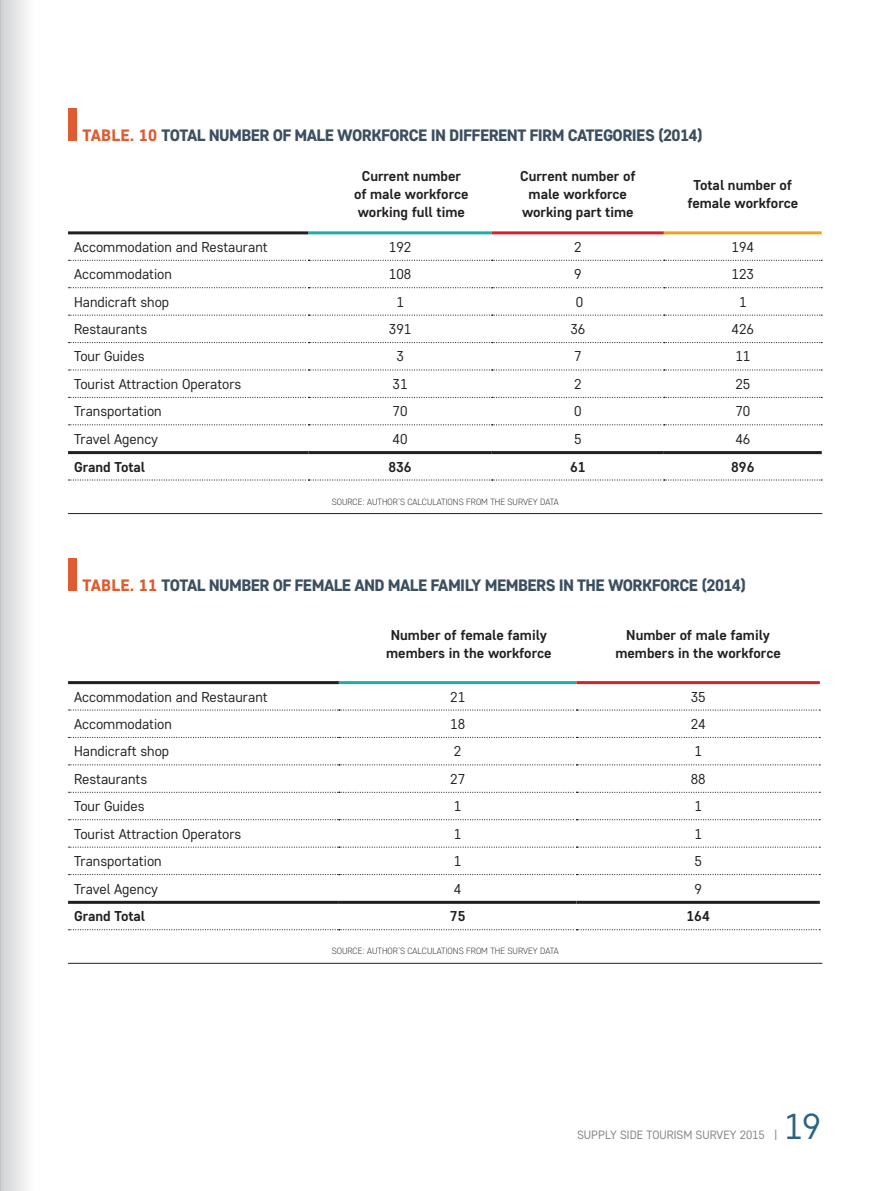
<style>
.page{position:relative;width:872px;height:1191px;background:#fff}
.page>*{position:absolute;margin:0;border:0;box-sizing:border-box;transform-origin:0 0}
.t1{font:36px "Core Sans D35";color:#2b6580}
.t2{font:800 16.5px "Core Sans D65";letter-spacing:-.035em;color:#3c4f60}
.t3{font:14.25px "Core Sans D35";color:#231f20}
.t4{font:700 14.25px/18px "Core Sans D55";color:#231f20;text-align:center}
.t5{font:12px "Core Sans D35";color:#808285}
.t6{font:300 9px "Core Sans D25";color:#231f20}
.s1{color:#dd5c32}
</style>
<div class="page">
<div style="left:0;top:0;width:36px;height:1191px;background:linear-gradient(to right,#d0d1d3,#fff)"></div>
<hr style="left:0;top:0;width:1px;height:1191px;background:#bcbdc0">
<hr style="left:68px;top:513px;width:754px;height:1px;background:#231f20">
<div style="left:68px;top:108px;width:9px;height:33px;background:#dd5c32"></div>
<hr style="left:68px;top:231px;width:240px;height:3px;background:#231f20">
<hr style="left:308px;top:231px;width:184px;height:3px;background:#20aaac">
<hr style="left:492px;top:231px;width:172px;height:3px;background:#d1232a">
<svg style="left:69px;top:260px;width:753px;height:1px"></svg>
<svg style="left:69px;top:287px;width:753px;height:1px"></svg>
<svg style="left:69px;top:314px;width:753px;height:2px"></svg>
<svg style="left:69px;top:342px;width:753px;height:1px"></svg>
<svg style="left:69px;top:369px;width:753px;height:1px"></svg>
<svg style="left:69px;top:397px;width:753px;height:1px"></svg>
<svg style="left:69px;top:424px;width:753px;height:1px"></svg>
<svg style="left:69px;top:479px;width:753px;height:1px"></svg>
<hr style="left:68px;top:451px;width:240px;height:3px;background:#231f20">
<hr style="left:308px;top:451px;width:184px;height:3px;background:#231f20">
<hr style="left:492px;top:451px;width:172px;height:3px;background:#231f20">
<hr style="left:664px;top:451px;width:157px;height:3px;background:#231f20">
<hr style="left:664px;top:231px;width:157px;height:3px;background:#eaa420">
<hr style="left:68px;top:963px;width:754px;height:1px;background:#231f20">
<div style="left:68px;top:558px;width:9px;height:32px;background:#dd5c32"></div>
<hr style="left:68px;top:681px;width:271px;height:3px;background:#231f20">
<hr style="left:339px;top:681px;width:237px;height:3px;background:#20aaac">
<hr style="left:576px;top:681px;width:243px;height:3px;background:#d1232a">
<svg style="left:69px;top:709px;width:751px;height:1px"></svg>
<svg style="left:69px;top:737px;width:751px;height:1px"></svg>
<svg style="left:69px;top:764px;width:751px;height:1px"></svg>
<svg style="left:69px;top:791px;width:751px;height:2px"></svg>
<svg style="left:69px;top:819px;width:751px;height:1px"></svg>
<svg style="left:69px;top:846px;width:751px;height:1px"></svg>
<svg style="left:69px;top:874px;width:751px;height:1px"></svg>
<svg style="left:69px;top:929px;width:751px;height:1px"></svg>
<hr style="left:68px;top:900px;width:271px;height:3px;background:#231f20">
<hr style="left:339px;top:900px;width:237px;height:3px;background:#231f20">
<hr style="left:576px;top:900px;width:243px;height:3px;background:#231f20">
<p class="t2" style="left:83px;top:124px;width:621px"><span class="s1">TABLE. 10</span> TOTAL NUMBER OF MALE WORKFORCE IN DIFFERENT FIRM CATEGORIES (2014)</p>
<p class="t4" style="left:354px;top:167px;width:116px">Current number of male workforce working full time</p>
<p class="t4" style="left:520px;top:167px;width:117px">Current number of male workforce working part time</p>
<p class="t4" style="left:687px;top:176px;width:112px">Total number of female workforce</p>
<p class="t3" style="left:74px;top:238px;width:195px">Accommodation and Restaurant</p>
<p class="t3" style="left:389px;top:238px;width:24px">192</p>
<p class="t3" style="left:574px;top:238px;width:9px">2</p>
<p class="t3" style="left:731px;top:238px;width:24px">194</p>
<p class="t3" style="left:74px;top:265px;width:99px">Accommodation</p>
<p class="t3" style="left:389px;top:265px;width:24px">108</p>
<p class="t3" style="left:574px;top:265px;width:9px">9</p>
<p class="t3" style="left:731px;top:265px;width:24px">123</p>
<p class="t3" style="left:74px;top:292px;width:97px">Handicraft shop</p>
<p class="t3" style="left:396px;top:292px;width:9px">1</p>
<p class="t3" style="left:576px;top:292px;width:9px">0</p>
<p class="t3" style="left:739px;top:292px;width:9px">1</p>
<p class="t3" style="left:74px;top:320px;width:75px">Restaurants</p>
<p class="t3" style="left:389px;top:320px;width:24px">391</p>
<p class="t3" style="left:570px;top:320px;width:16px">36</p>
<p class="t3" style="left:731px;top:320px;width:24px">426</p>
<p class="t3" style="left:74px;top:347px;width:72px">Tour Guides</p>
<p class="t3" style="left:396px;top:347px;width:9px">3</p>
<p class="t3" style="left:574px;top:347px;width:9px">7</p>
<p class="t3" style="left:735px;top:347px;width:16px">11</p>
<p class="t3" style="left:74px;top:375px;width:169px">Tourist Attraction Operators</p>
<p class="t3" style="left:393px;top:375px;width:16px">31</p>
<p class="t3" style="left:574px;top:375px;width:9px">2</p>
<p class="t3" style="left:735px;top:375px;width:16px">25</p>
<p class="t3" style="left:74px;top:402px;width:89px">Transportation</p>
<p class="t3" style="left:393px;top:402px;width:16px">70</p>
<p class="t3" style="left:574px;top:402px;width:9px">0</p>
<p class="t3" style="left:735px;top:402px;width:16px">70</p>
<p class="t3" style="left:74px;top:430px;width:86px">Travel Agency</p>
<p class="t3" style="left:393px;top:430px;width:16px">40</p>
<p class="t3" style="left:574px;top:430px;width:9px">5</p>
<p class="t3" style="left:735px;top:430px;width:16px">46</p>
<p class="t4" style="left:74px;top:457px;width:73px">Grand Total</p>
<p class="t4" style="left:388px;top:457px;width:25px">836</p>
<p class="t4" style="left:570px;top:457px;width:17px">61</p>
<p class="t4" style="left:731px;top:457px;width:25px">896</p>
<p class="t6" style="left:332px;top:496px;width:228px">SOURCE: AUTHOR’S CALCULATIONS FROM THE SURVEY DATA</p>
<p class="t2" style="left:83px;top:574px;width:665px"><span class="s1">TABLE. 11</span> TOTAL NUMBER OF FEMALE AND MALE FAMILY MEMBERS IN THE WORKFORCE (2014)</p>
<p class="t4" style="left:386px;top:625px;width:167px">Number of female family members in the workforce</p>
<p class="t4" style="left:615px;top:625px;width:167px">Number of male family members in the workforce</p>
<p class="t3" style="left:74px;top:687px;width:195px">Accommodation and Restaurant</p>
<p class="t3" style="left:450px;top:687px;width:16px">21</p>
<p class="t3" style="left:690px;top:687px;width:16px">35</p>
<p class="t3" style="left:74px;top:715px;width:99px">Accommodation</p>
<p class="t3" style="left:450px;top:715px;width:16px">18</p>
<p class="t3" style="left:690px;top:715px;width:16px">24</p>
<p class="t3" style="left:74px;top:742px;width:97px">Handicraft shop</p>
<p class="t3" style="left:454px;top:742px;width:9px">2</p>
<p class="t3" style="left:694px;top:742px;width:9px">1</p>
<p class="t3" style="left:74px;top:769px;width:75px">Restaurants</p>
<p class="t3" style="left:450px;top:769px;width:16px">27</p>
<p class="t3" style="left:690px;top:769px;width:16px">88</p>
<p class="t3" style="left:74px;top:797px;width:72px">Tour Guides</p>
<p class="t3" style="left:454px;top:797px;width:9px">1</p>
<p class="t3" style="left:694px;top:797px;width:9px">1</p>
<p class="t3" style="left:74px;top:824px;width:169px">Tourist Attraction Operators</p>
<p class="t3" style="left:454px;top:824px;width:9px">1</p>
<p class="t3" style="left:694px;top:824px;width:9px">1</p>
<p class="t3" style="left:74px;top:852px;width:89px">Transportation</p>
<p class="t3" style="left:454px;top:852px;width:9px">1</p>
<p class="t3" style="left:694px;top:852px;width:9px">5</p>
<p class="t3" style="left:74px;top:879px;width:86px">Travel Agency</p>
<p class="t3" style="left:454px;top:879px;width:9px">4</p>
<p class="t3" style="left:694px;top:879px;width:9px">9</p>
<p class="t4" style="left:74px;top:906px;width:73px">Grand Total</p>
<p class="t4" style="left:450px;top:906px;width:17px">75</p>
<p class="t4" style="left:686px;top:906px;width:25px">164</p>
<p class="t6" style="left:332px;top:945px;width:228px">SOURCE: AUTHOR’S CALCULATIONS FROM THE SURVEY DATA</p>
<p class="t5" style="left:577px;top:1127px;width:202px">SUPPLY SIDE TOURISM SURVEY 2015 |</p>
<h1 class="t1" style="left:784px;top:1103px;width:39px">19</h1>
</div>
